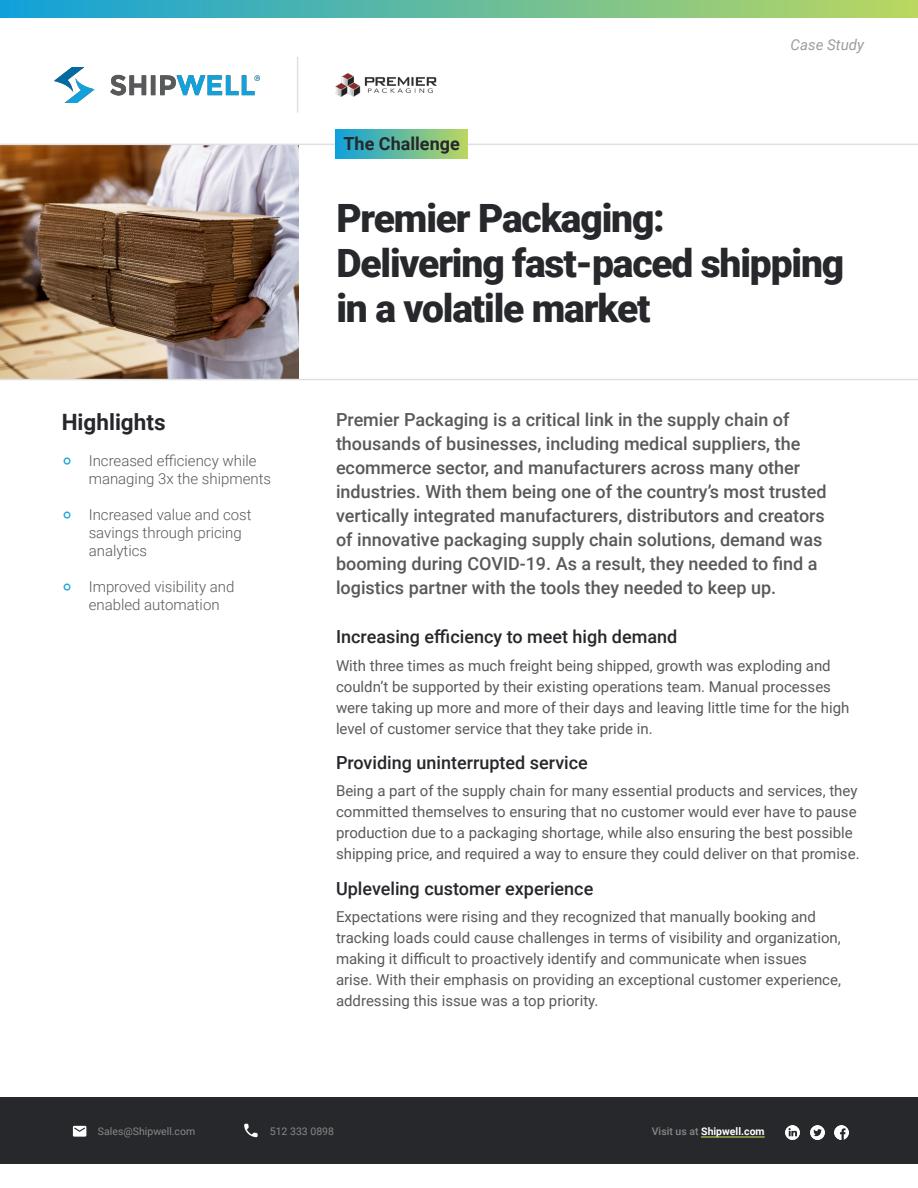
<style>
.page{position:relative;width:918px;height:1188px;background:#fff}
.page>*{position:absolute;margin:0;border:0;box-sizing:border-box;transform-origin:0 0}
.t1{font:900 39px/45px "Roboto";letter-spacing:-.03em;color:#26282b}
.t2{font:700 22.5px "Roboto";color:#28262b}
.t3{font:500 18px/24px "Roboto";color:#59595c}
.t4{font:500 18px "Roboto";color:#28262b}
.t5{font:700 18px "Roboto";color:#26282b}
.t6{font:15px/21px "Roboto";color:#59595c}
.t7{font:300 15px/18px "Roboto";color:#59595c}
.t8{font:italic 15px "Roboto";color:#9d9c9e}
.t9{font:10.5px "Roboto";color:#888}
.t10{font:700 10.5px "Roboto";color:#fff}
.s1{font-size:28.5px;color:#0fa1db}
.s2{font-weight:500;color:#888}
</style>
<div class="page">
<div style="left:0;top:0;width:918px;height:18px;background:linear-gradient(to right,#10a1db,#bbd75f)"></div>
<img style="left:54px;top:67px;width:205px;height:36px">
<svg style="left:0;top:144px;width:918px;height:236px"></svg>
<div style="left:336px;top:129px;width:132px;height:29px;background:linear-gradient(to right,#10a1db,#b9d661)"></div>
<hr style="left:297px;top:57px;width:1px;height:56px;background:#dfe0e1">
<img style="left:336px;top:74px;width:100px;height:23px">
<div style="left:0;top:1097px;width:918px;height:67px;background:#26282b"></div>
<hr style="left:701px;top:1136px;width:64px;height:2px;background:#bbd75f">
<svg style="left:244px;top:1124px;width:14px;height:13px"></svg>
<svg style="left:73px;top:1126px;width:13px;height:11px"></svg>
<img style="left:835px;top:1125px;width:14px;height:14px">
<img style="left:786px;top:1125px;width:14px;height:14px">
<img style="left:810px;top:1125px;width:14px;height:14px">
<p class="t5" style="left:344px;top:131px;width:118px">The Challenge</p>
<p class="t8" style="left:791px;top:35px;width:75px">Case Study</p>
<h2 class="t2" style="left:62px;top:406px;width:105px">Highlights</h2>
<p class="t7" style="left:89px;top:451px;width:184px;text-indent:-27px"><span class="s1">°</span> Increased efficiency while managing 3x the shipments</p>
<p class="t7" style="left:89px;top:505px;width:164px;text-indent:-27px"><span class="s1">°</span> Increased value and cost savings through pricing analytics</p>
<p class="t7" style="left:89px;top:577px;width:147px;text-indent:-27px"><span class="s1">°</span> Improved visibility and enabled automation</p>
<h1 class="t1" style="left:336px;top:194px;width:509px">Premier Packaging:<br>Delivering fast-paced shipping in a volatile market</h1>
<p class="t3" style="left:336px;top:407px;width:492px">Premier Packaging is a critical link in the supply chain of thousands of businesses, including medical suppliers, the ecommerce sector, and manufacturers across many other industries. With them being one of the country’s most trusted vertically integrated manufacturers, distributors and creators of innovative packaging supply chain solutions, demand was booming during COVID-19. As a result, they needed to find a logistics partner with the tools they needed to keep up.</p>
<p class="t4" style="left:336px;top:624px;width:343px">Increasing efficiency to meet high demand</p>
<p class="t6" style="left:336px;top:654px;width:515px">With three times as much freight being shipped, growth was exploding and couldn’t be supported by their existing operations team. Manual processes were taking up more and more of their days and leaving little time for the high level of customer service that they take pride in.</p>
<p class="t4" style="left:336px;top:750px;width:253px">Providing uninterrupted service</p>
<p class="t6" style="left:336px;top:780px;width:525px">Being a part of the supply chain for many essential products and services, they committed themselves to ensuring that no customer would ever have to pause production due to a packaging shortage, while also ensuring the best possible shipping price, and required a way to ensure they could deliver on that promise.</p>
<p class="t4" style="left:336px;top:876px;width:259px">Upleveling customer experience</p>
<p class="t6" style="left:336px;top:906px;width:507px">Expectations were rising and they recognized that manually booking and tracking loads could cause challenges in terms of visibility and organization, making it difficult to proactively identify and communicate when issues arise. With their emphasis on providing an exceptional customer experience, addressing this issue was a top priority.</p>
<p class="t9" style="left:98px;top:1124px;width:99px">Sales@Shipwell.com</p>
<p class="t9" style="left:270px;top:1124px;width:66px">512 333 0898</p>
<p class="t10" style="left:652px;top:1124px;width:114px"><span class="s2">Visit us at</span> Shipwell.com</p>
</div>
